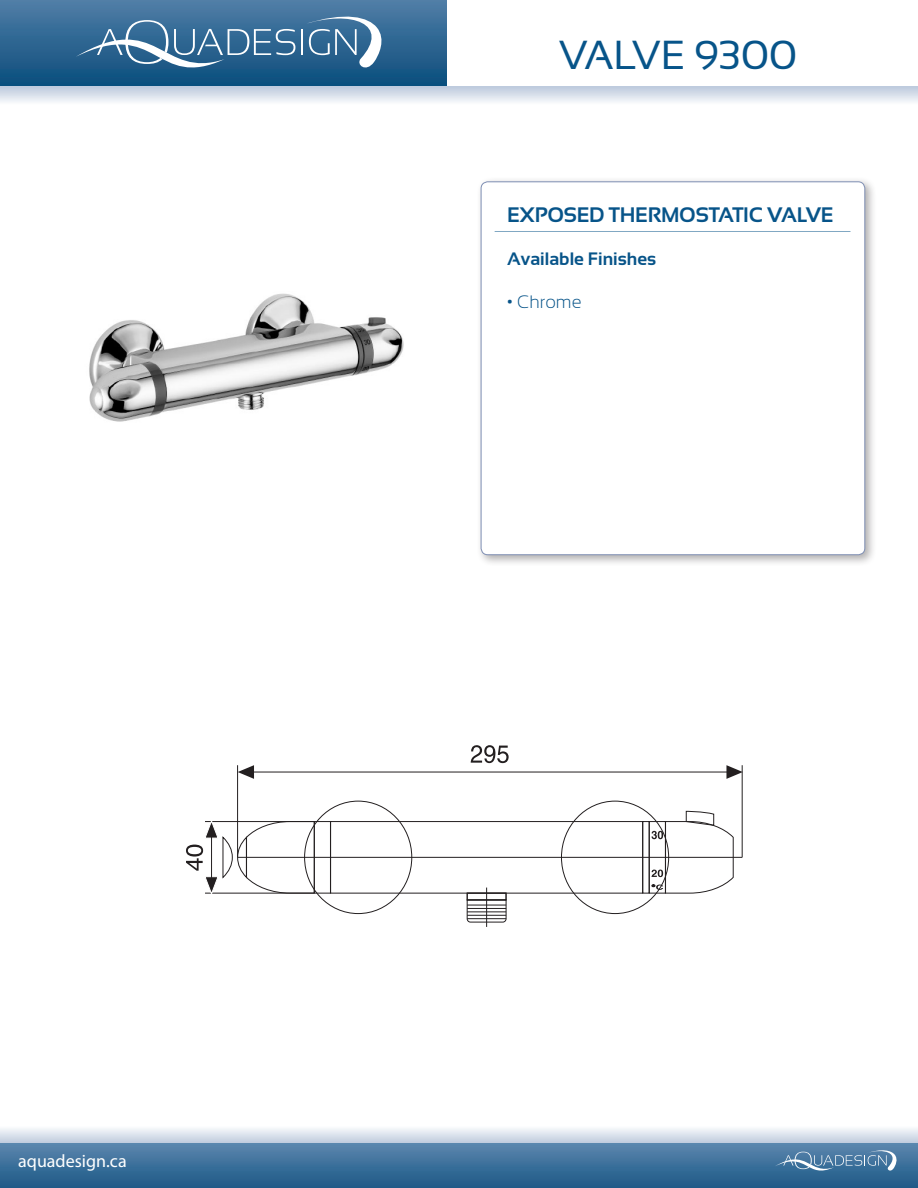
<style>
.page{position:relative;width:918px;height:1188px;background:#fff}
.page>*{position:absolute;margin:0;border:0;box-sizing:border-box;transform-origin:0 0}
.t1{font:40.5px "Sansation";letter-spacing:-.015em;color:#075489}
.t2{font:700 21px "Sansation";letter-spacing:-.01em;color:#075489}
.t3{font:700 18px "Sansation";color:#075489}
.t4{font:18px "Myriad Pro";color:#fff}
.t5{font:300 18px "Sansation";color:#075489}
.s1{font-weight:700}
</style>
<div class="page">
<div style="left:0;top:0;width:447px;height:87px;background:linear-gradient(to bottom,#517ea7,#094d7c)"></div>
<div style="left:0;top:1143px;width:918px;height:45px;background:linear-gradient(to bottom,#5b86ae,#1d5986)"></div>
<svg style="left:775px;top:1150px;width:122px;height:21px;background:#618aae"></svg>
<svg style="left:0;top:87px;width:918px;height:15px;background:#d9e0eb"></svg>
<svg style="left:0;top:1128px;width:918px;height:15px;background:#d9e1eb"></svg>
<hr style="left:301px;top:29px;width:2px;height:26px;background:#fff">
<svg style="left:302px;top:9px;width:89px;height:64px;background:#507ea3"></svg>
<svg style="left:76px;top:8px;width:219px;height:83px;background:#46789e"></svg>
<div style="left:476px;top:176px;width:400px;height:390px;background:#231f20;opacity:.36"></div>
<div style="left:481px;top:182px;width:384px;height:373px;background:#fff;border-radius:7px"></div>
<div style="left:481px;top:181px;width:384px;height:374px;border:1px solid #7f8fb4;border-radius:7px"></div>
<hr style="left:495px;top:231px;width:356px;height:1px;background:#075489">
<img style="left:89px;top:293px;width:315px;height:129px">
<svg style="left:726px;top:765px;width:16px;height:14px"></svg>
<svg style="left:466px;top:899px;width:41px;height:24px"></svg>
<div style="left:642px;top:821px;width:8px;height:73px;border:1px solid #231f20"></div>
<hr style="left:237px;top:765px;width:1px;height:92px;background:#231f20">
<hr style="left:742px;top:765px;width:1px;height:92px;background:#231f20">
<svg style="left:238px;top:765px;width:16px;height:14px"></svg>
<hr style="left:253px;top:772px;width:474px;height:1px;background:#231f20">
<svg style="left:471px;top:745px;width:38px;height:18px"></svg>
<hr style="left:467px;top:918px;width:39px;height:1px;background:#231f20">
<hr style="left:467px;top:915px;width:39px;height:1px;background:#231f20">
<hr style="left:467px;top:911px;width:39px;height:1px;background:#231f20">
<hr style="left:467px;top:908px;width:39px;height:1px;background:#231f20">
<hr style="left:467px;top:905px;width:39px;height:1px;background:#231f20">
<svg style="left:651px;top:811px;width:83px;height:83px"></svg>
<svg style="left:186px;top:819px;width:129px;height:75px"></svg>
<div style="left:330px;top:821px;width:313px;height:73px;border:1px solid #231f20"></div>
<hr style="left:238px;top:857px;width:504px;height:1px;background:#231f20">
<hr style="left:486px;top:888px;width:1px;height:39px;background:#231f20">
<p class="t4" style="left:18px;top:1150px;width:110px">aquadesign.ca</p>
<p class="t1" style="left:559px;top:32px;width:240px">VALVE 9300</p>
<p class="t2" style="left:507px;top:203px;width:328px">EXPOSED THERMOSTATIC VALVE</p>
<p class="t3" style="left:507px;top:248px;width:151px">Available Finishes</p>
<p class="t5" style="left:507px;top:292px;width:76px"><span class="s1">•</span> Chrome</p>
</div>
